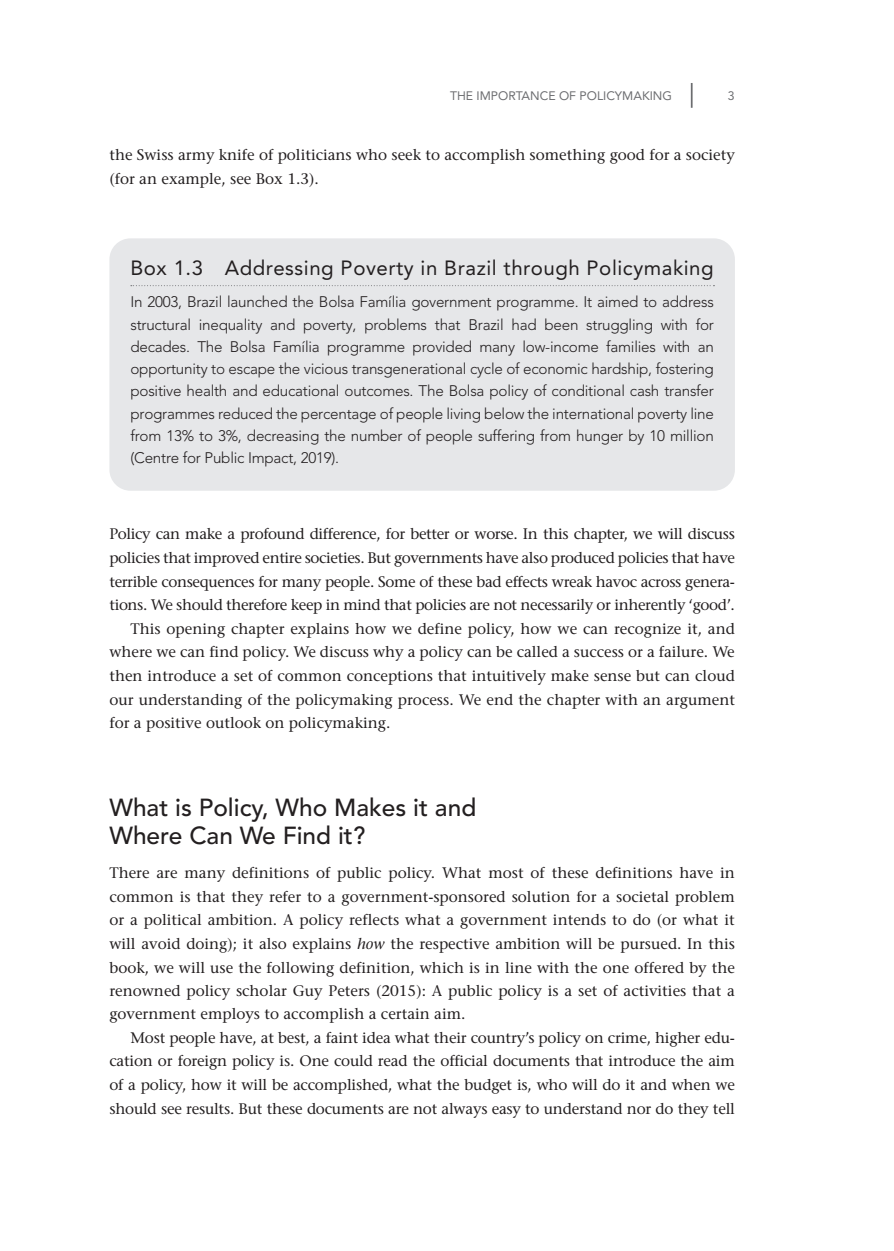
<style>
.page{position:relative;width:894px;height:1251px;background:#fff}
.page>*{position:absolute;margin:0;border:0;box-sizing:border-box;transform-origin:0 0}
.t1{font:500 24.5px/28px "Avenir LT Std";color:#231f20}
.BX1_TI{font:20.47px "Avenir LT Std";letter-spacing:.025em;color:#231f20}
.FL{font:500 15.22px/23.6px "Stone Serif Std";letter-spacing:-.02em;color:#231f20;text-align:justify}
.BX1_TEXT{font:300 15.22px/22.2px "Avenir LT Std";letter-spacing:-.015em;color:#231f20;text-align:justify}
.TEXT{font:500 15.22px/23.4px "Stone Serif Std";color:#231f20;text-align:justify}
.TEXT_IND{font:500 15.22px/23.6px "Stone Serif Std";color:#231f20}
.t2{font:12.25px "Avenir LT Std";color:#6c6d70}
.s1{font-style:italic}
</style>
<div class="page">
<div style="left:109px;top:238px;width:625px;height:253px;background:#e6e7e9;border-radius:21px"></div>
<svg style="left:131px;top:285px;width:583px;height:1px"></svg>
<hr style="left:690px;top:83px;width:2px;height:25px;background:#6c6d70">
<p class="t2" style="left:450px;top:88px;width:223px">THE IMPORTANCE OF POLICYMAKING</p>
<p class="t2" style="left:727px;top:89px;width:8px">3</p>
<p class="TEXT_IND" style="left:109px;top:143px;width:626px">the Swiss army knife of politicians who seek to accomplish something good for a society (for an example, see Box 1.3).</p>
<p class="BX1_TI" style="left:130px;top:256px;width:584px">Box 1.3 Addressing Poverty in Brazil through Policymaking</p>
<p class="BX1_TEXT" style="left:130px;top:291px;width:585px">In 2003, Brazil launched the Bolsa Família government programme. It aimed to address structural inequality and poverty, problems that Brazil had been struggling with for decades. The Bolsa Família programme provided many low-income families with an opportunity to escape the vicious transgenerational cycle of economic hardship, fostering positive health and educational outcomes. The Bolsa policy of conditional cash transfer programmes reduced the percentage of people living below the international poverty line from 13% to 3%, decreasing the number of people suffering from hunger by 10 million (Centre for Public Impact, 2019).</p>
<p class="FL" style="left:109px;top:522px;width:627px">Policy can make a profound difference, for better or worse. In this chapter, we will discuss policies that improved entire societies. But governments have also produced policies that have terrible consequences for many people. Some of these bad effects wreak havoc across genera&shy;tions. We should therefore keep in mind that policies are not necessarily or inherently ‘good’.</p>
<p class="TEXT_IND" style="left:109px;top:616px;width:627px;text-align:justify;text-indent:21px">This opening chapter explains how we define policy, how we can recognize it, and where we can find policy. We discuss why a policy can be called a success or a failure. We then introduce a set of common conceptions that intuitively make sense but can cloud our understanding of the policymaking process. We end the chapter with an argument for a positive outlook on policymaking.</p>
<h1 class="t1" style="left:109px;top:794px;width:368px">What is Policy, Who Makes it and<br>Where Can We Find it?</h1>
<p class="TEXT" style="left:109px;top:861px;width:627px">There are many definitions of public policy. What most of these definitions have in common is that they refer to a government-sponsored solution for a societal problem or a political ambition. A policy reflects what a government intends to do (or what it will avoid doing); it also explains <span class="s1">how</span> the respective ambition will be pursued. In this book, we will use the following definition, which is in line with the one offered by the renowned policy scholar Guy Peters (2015): A public policy is a set of activities that a government employs to accomplish a certain aim.</p>
<p class="FL" style="left:109px;top:1025px;width:627px;text-indent:21px">Most people have, at best, a faint idea what their country’s policy on crime, higher edu&shy;cation or foreign policy is. One could read the official documents that introduce the aim of a policy, how it will be accomplished, what the budget is, who will do it and when we should see results. But these documents are not always easy to understand nor do they tell</p>
</div>
